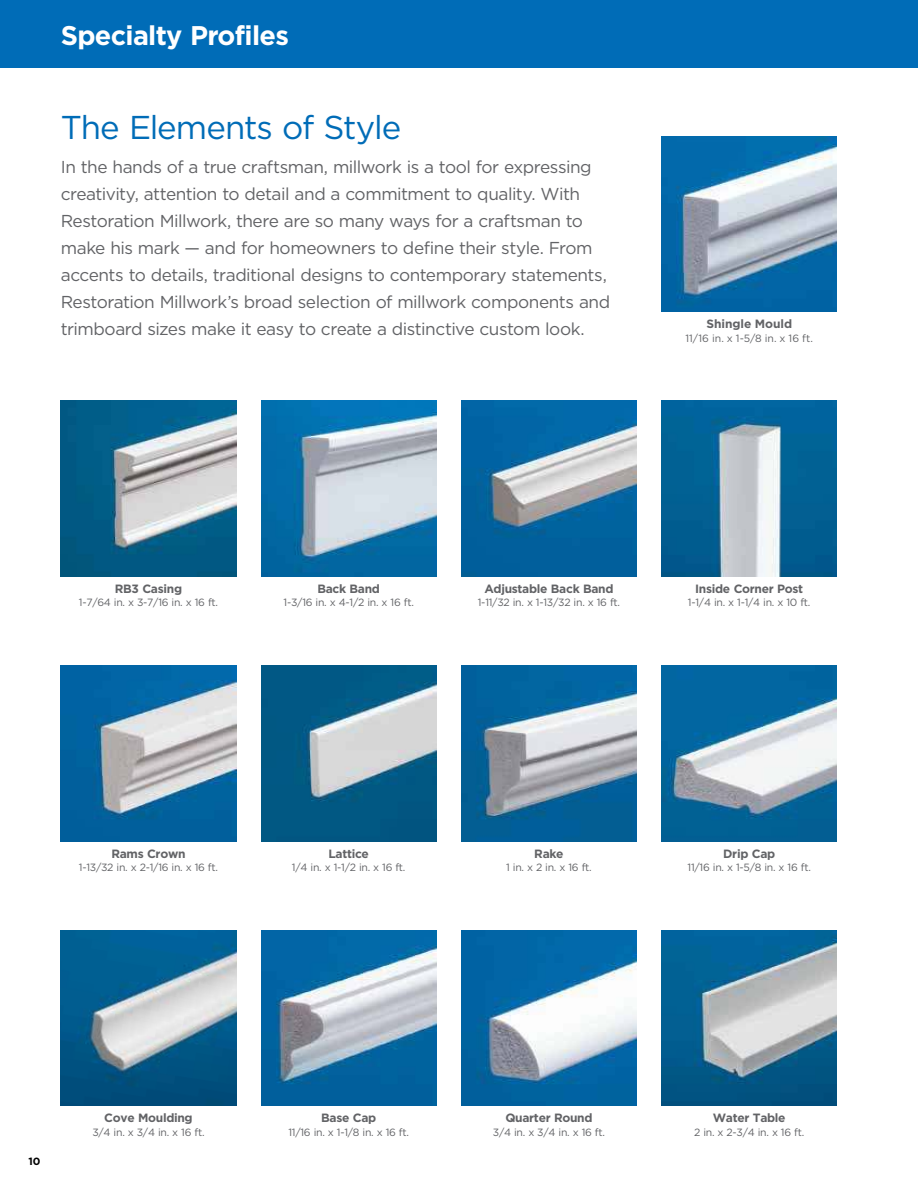
<style>
.page{position:relative;width:918px;height:1188px;background:#fff}
.page>*{position:absolute;margin:0;border:0;box-sizing:border-box;transform-origin:0 0}
.t1{font:33px "Gotham";letter-spacing:-.03em;color:#006cb7}
.t2{font:700 27px "Gotham";letter-spacing:-.025em;color:#fff}
.t3{font:17.25px/27px "Gotham";letter-spacing:-.03em;color:#626366}
.t4{font:700 12px "Gotham";letter-spacing:-.025em;color:#626366}
.t5{font:700 12px "Gotham";letter-spacing:-.005em;color:#626366}
.t6{font:10.5px "Gotham";letter-spacing:-.025em;color:#626366}
.t7{font:10.5px "Gotham";letter-spacing:.005em;color:#626366}
.t8{font:700 10.5px "Gotham";color:#000}
</style>
<div class="page">
<div style="left:0;top:0;width:918px;height:68px;background:#006cb7"></div>
<img style="left:261px;top:401px;width:175px;height:175px">
<img style="left:461px;top:401px;width:176px;height:175px">
<img style="left:61px;top:401px;width:175px;height:175px">
<img style="left:662px;top:666px;width:175px;height:175px">
<img style="left:61px;top:666px;width:175px;height:175px">
<img style="left:662px;top:136px;width:175px;height:176px">
<img style="left:461px;top:666px;width:176px;height:175px">
<img style="left:261px;top:930px;width:175px;height:176px">
<img style="left:662px;top:401px;width:175px;height:175px">
<img style="left:261px;top:666px;width:175px;height:175px">
<img style="left:461px;top:930px;width:176px;height:176px">
<img style="left:662px;top:930px;width:175px;height:176px">
<img style="left:61px;top:930px;width:175px;height:176px">
<h2 class="t2" style="left:61px;top:23px;width:230px">Specialty Profiles</h2>
<h1 class="t1" style="left:61px;top:113px;width:342px">The Elements of Style</h1>
<p class="t3" style="left:61px;top:154px;width:551px">In the hands of a true craftsman, millwork is a tool for expressing creativity, attention to detail and a commitment to quality. With Restoration Millwork, there are so many ways for a craftsman to make his mark — and for homeowners to define their style. From accents to details, traditional designs to contemporary statements, Restoration Millwork’s broad selection of millwork components and trimboard sizes make it easy to create a distinctive custom look.</p>
<p class="t5" style="left:706px;top:318px;width:87px">Shingle Mould</p>
<p class="t7" style="left:685px;top:333px;width:129px">11/16 in. x 1-5/8 in. x 16 ft.</p>
<p class="t4" style="left:115px;top:583px;width:69px">RB3 Casing</p>
<p class="t6" style="left:79px;top:598px;width:141px">1-7/64 in. x 3-7/16 in. x 16 ft.</p>
<p class="t4" style="left:317px;top:583px;width:64px">Back Band</p>
<p class="t6" style="left:284px;top:598px;width:132px">1-3/16 in. x 4-1/2 in. x 16 ft.</p>
<p class="t4" style="left:484px;top:583px;width:131px">Adjustable Back Band</p>
<p class="t6" style="left:478px;top:598px;width:144px">1-11/32 in. x 1-13/32 in. x 16 ft.</p>
<p class="t4" style="left:695px;top:583px;width:110px">Inside Corner Post</p>
<p class="t6" style="left:688px;top:598px;width:124px">1-1/4 in. x 1-1/4 in. x 10 ft.</p>
<p class="t4" style="left:111px;top:848px;width:76px">Rams Crown</p>
<p class="t6" style="left:79px;top:863px;width:141px">1-13/32 in. x 2-1/16 in. x 16 ft.</p>
<p class="t4" style="left:328px;top:848px;width:42px">Lattice</p>
<p class="t6" style="left:292px;top:863px;width:115px">1/4 in. x 1-1/2 in. x 16 ft.</p>
<p class="t4" style="left:534px;top:848px;width:31px">Rake</p>
<p class="t6" style="left:506px;top:863px;width:87px">1 in. x 2 in. x 16 ft.</p>
<p class="t4" style="left:723px;top:848px;width:54px">Drip Cap</p>
<p class="t6" style="left:688px;top:863px;width:125px">11/16 in. x 1-5/8 in. x 16 ft.</p>
<p class="t8" style="left:28px;top:1157px;width:14px">10</p>
<p class="t4" style="left:104px;top:1113px;width:90px">Cove Moulding</p>
<p class="t6" style="left:92px;top:1127px;width:114px">3/4 in. x 3/4 in. x 16 ft.</p>
<p class="t4" style="left:321px;top:1113px;width:57px">Base Cap</p>
<p class="t6" style="left:288px;top:1127px;width:122px">11/16 in. x 1-1/8 in. x 16 ft.</p>
<p class="t4" style="left:505px;top:1113px;width:89px">Quarter Round</p>
<p class="t6" style="left:493px;top:1127px;width:114px">3/4 in. x 3/4 in. x 16 ft.</p>
<p class="t4" style="left:713px;top:1113px;width:74px">Water Table</p>
<p class="t6" style="left:694px;top:1127px;width:112px">2 in. x 2-3/4 in. x 16 ft.</p>
</div>
